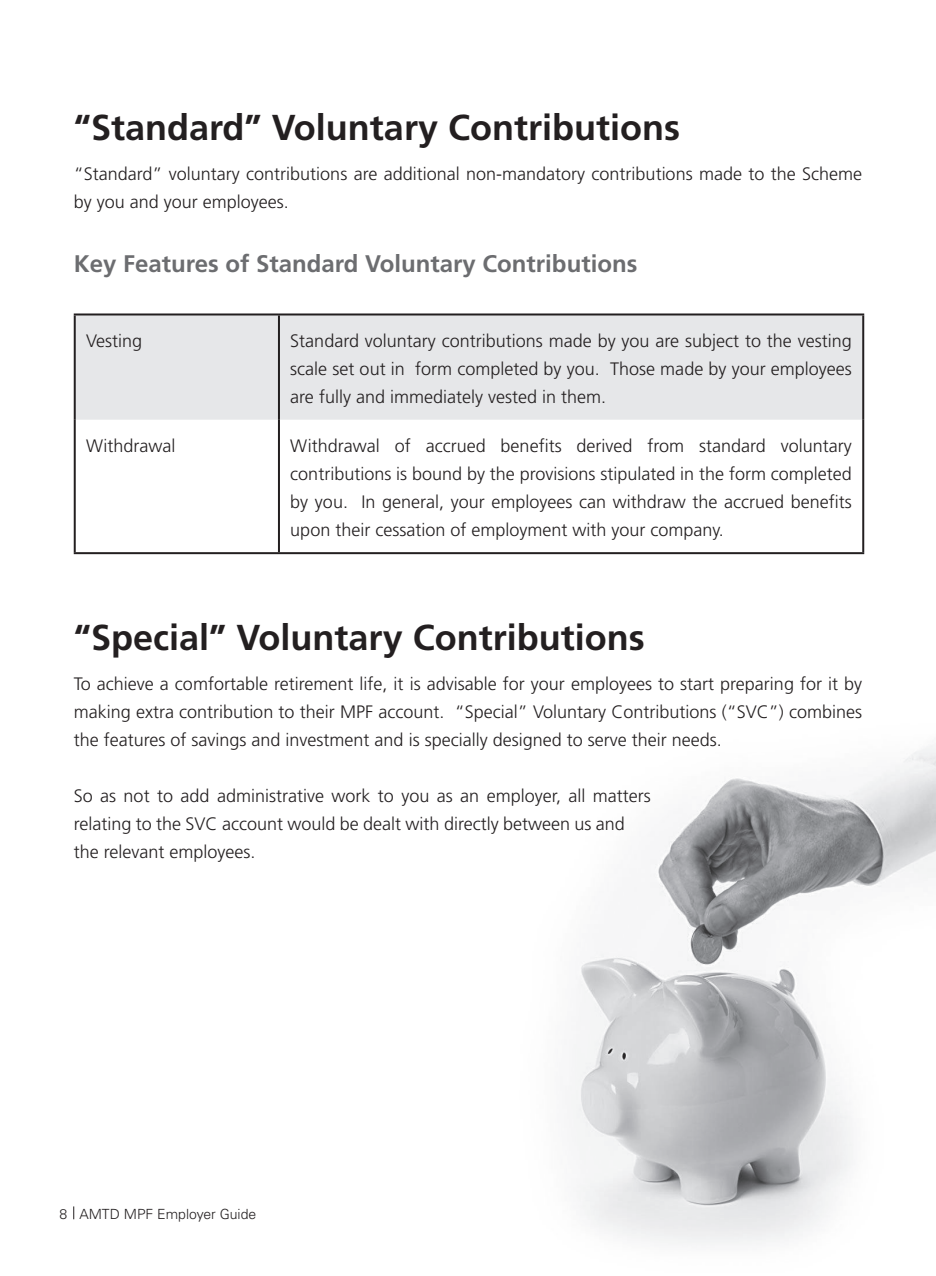
<style>
.page{position:relative;width:936px;height:1276px;background:#fff}
.page>*{position:absolute;margin:0;border:0;box-sizing:border-box;transform-origin:0 0}
.t1{font:700 36px "Frutiger";color:#231f20}
.t2{font:700 24px "Frutiger";color:#6c6d70}
.t3{font:300 18px/28px "Frutiger";color:#231f20;text-align:justify}
.t4{font:300 14px "Univers";color:#231f20}
</style>
<div class="page">
<svg style="left:73px;top:1206px;width:1px;height:13px"></svg>
<img style="left:570px;top:745px;width:365px;height:500px">
<div style="left:76px;top:315px;width:786px;height:105px;background:#e6e7e9"></div>
<hr style="left:74px;top:313px;width:205px;height:2px;background:#231f20">
<hr style="left:74px;top:315px;width:2px;height:105px;background:#231f20">
<hr style="left:279px;top:313px;width:585px;height:2px;background:#231f20">
<hr style="left:278px;top:315px;width:2px;height:105px;background:#231f20">
<hr style="left:862px;top:315px;width:2px;height:105px;background:#231f20">
<hr style="left:74px;top:420px;width:2px;height:132px;background:#231f20">
<hr style="left:278px;top:420px;width:2px;height:132px;background:#231f20">
<hr style="left:862px;top:420px;width:2px;height:132px;background:#231f20">
<hr style="left:74px;top:552px;width:790px;height:2px;background:#231f20">
<h1 class="t1" style="left:74px;top:113px;width:608px">“Standard” Voluntary Contributions</h1>
<p class="t3" style="left:74px;top:161px;width:790px">“Standard” voluntary contributions are additional non-mandatory contributions made to the Scheme by you and your employees.</p>
<h2 class="t2" style="left:74px;top:254px;width:565px">Key Features of Standard Voluntary Contributions</h2>
<p class="t3" style="left:86px;top:328px;width:58px">Vesting</p>
<p class="t3" style="left:290px;top:328px;width:563px">Standard voluntary contributions made by you are subject to the vesting scale set out in form completed by you. Those made by your employees are fully and immediately vested in them.</p>
<p class="t3" style="left:86px;top:433px;width:91px">Withdrawal</p>
<p class="t3" style="left:290px;top:433px;width:563px">Withdrawal of accrued benefits derived from standard voluntary contributions is bound by the provisions stipulated in the form completed by you. In general, your employees can withdraw the accrued benefits upon their cessation of employment with your company.</p>
<h1 class="t1" style="left:74px;top:623px;width:572px">“Special” Voluntary Contributions</h1>
<p class="t3" style="left:74px;top:670px;width:790px">To achieve a comfortable retirement life, it is advisable for your employees to start preparing for it by making extra contribution to their MPF account. “Special” Voluntary Contributions (“SVC”) combines the features of savings and investment and is specially designed to serve their needs.</p>
<p class="t3" style="left:74px;top:782px;width:578px;text-align:left">So as not to add administrative work to you as an employer, all matters relating to the SVC account would be dealt with directly between us and the relevant employees.</p>
<p class="t4" style="left:60px;top:1208px;width:198px">8 AMTD MPF Employer Guide</p>
</div>
